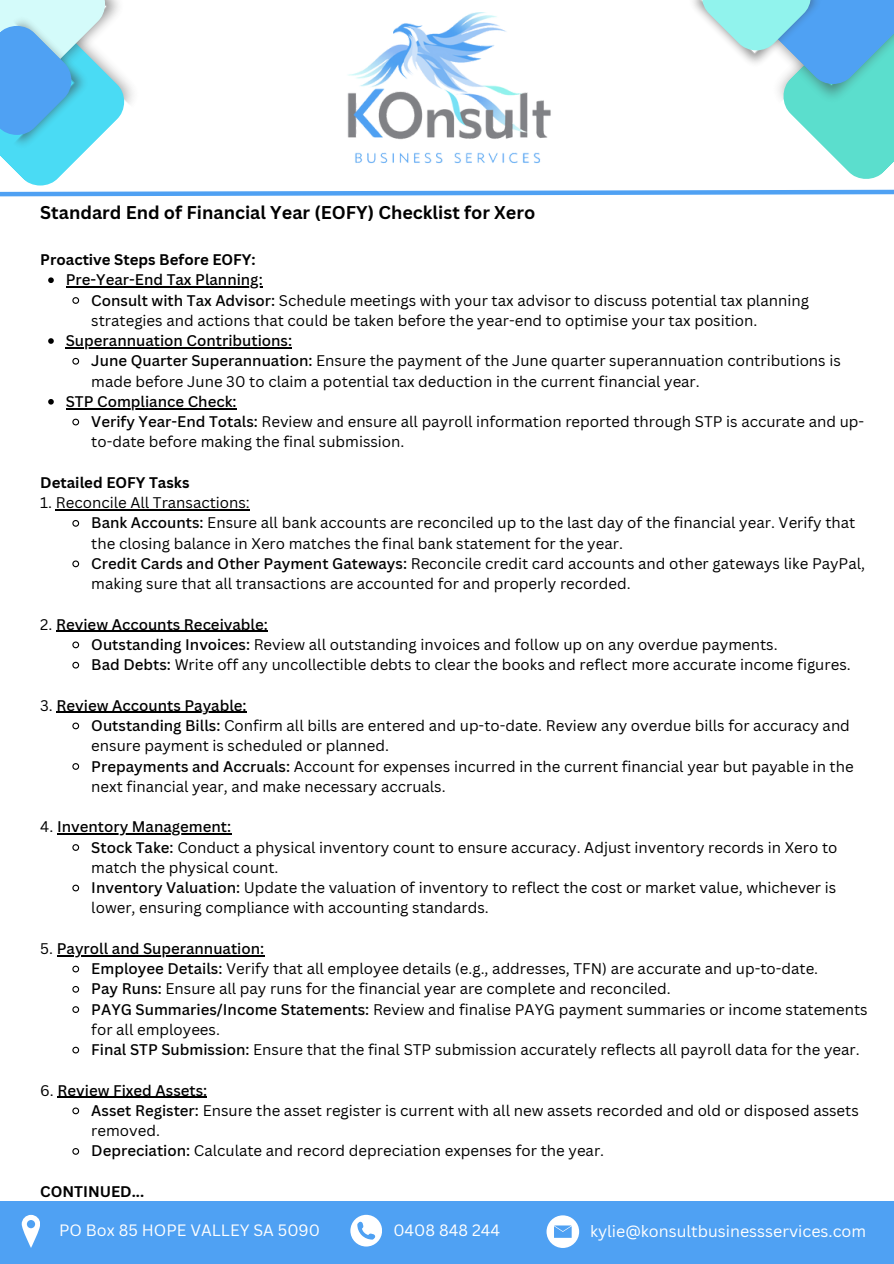
<style>
.page{position:relative;width:894px;height:1264px;background:#fff}
.page>*{position:absolute;margin:0;border:0;box-sizing:border-box;transform-origin:0 0}
.t1{font:700 18px "Canva Sans";color:#000}
.t2{font:16.05px "Canva Sans";color:#fff}
.t3{font:15px/20.2px "Canva Sans";color:#000}
.t4{font:500 15px "Canva Sans";color:#000}
.t5{font:700 15px "Canva Sans";color:#000}
.s1{font-weight:500}
.s2{font-weight:400}
</style>
<div class="page">
<svg style="left:0;top:0;width:893px;height:197px"></svg>
<div style="left:0;top:1200px;width:893px;height:63px;background:#4fa1f3"></div>
<div style="left:546px;top:1215px;width:33px;height:32px;background:#fff;border-radius:50%"></div>
<svg style="left:554px;top:1225px;width:17px;height:12px"></svg>
<svg style="left:350px;top:1214px;width:32px;height:32px"></svg>
<svg style="left:22px;top:1214px;width:18px;height:33px"></svg>
<svg style="left:48px;top:277px;width:6px;height:6px"></svg>
<hr style="left:66px;top:286px;width:197px;height:1px;background:#000">
<svg style="left:72px;top:297px;width:8px;height:7px"></svg>
<svg style="left:48px;top:338px;width:6px;height:6px"></svg>
<hr style="left:66px;top:347px;width:226px;height:1px;background:#000">
<svg style="left:72px;top:357px;width:8px;height:8px"></svg>
<svg style="left:48px;top:399px;width:6px;height:5px"></svg>
<hr style="left:66px;top:408px;width:170px;height:1px;background:#000">
<svg style="left:72px;top:418px;width:8px;height:8px"></svg>
<hr style="left:56px;top:509px;width:194px;height:1px;background:#000">
<svg style="left:72px;top:520px;width:8px;height:7px"></svg>
<svg style="left:72px;top:560px;width:8px;height:8px"></svg>
<hr style="left:56px;top:631px;width:212px;height:1px;background:#000">
<svg style="left:72px;top:641px;width:8px;height:8px"></svg>
<svg style="left:72px;top:661px;width:8px;height:8px"></svg>
<hr style="left:57px;top:712px;width:189px;height:1px;background:#000">
<svg style="left:72px;top:722px;width:8px;height:8px"></svg>
<svg style="left:72px;top:763px;width:8px;height:7px"></svg>
<hr style="left:57px;top:833px;width:174px;height:1px;background:#000">
<svg style="left:72px;top:844px;width:8px;height:7px"></svg>
<svg style="left:72px;top:884px;width:8px;height:8px"></svg>
<hr style="left:57px;top:955px;width:207px;height:1px;background:#000">
<svg style="left:72px;top:965px;width:8px;height:8px"></svg>
<svg style="left:72px;top:986px;width:8px;height:7px"></svg>
<svg style="left:72px;top:1006px;width:8px;height:7px"></svg>
<svg style="left:72px;top:1046px;width:8px;height:8px"></svg>
<hr style="left:58px;top:1096px;width:149px;height:1px;background:#000">
<svg style="left:72px;top:1107px;width:8px;height:8px"></svg>
<svg style="left:72px;top:1148px;width:8px;height:7px"></svg>
<p class="t1" style="left:40px;top:200px;width:496px">Standard End of Financial Year (EOFY) Checklist for Xero</p>
<p class="t5" style="left:40px;top:249px;width:217px">Proactive Steps Before EOFY:</p>
<p class="t4" style="left:66px;top:269px;width:198px">Pre-Year-End Tax Planning:</p>
<p class="t3" style="left:91px;top:289px;width:719px"><span class="s1">Consult with Tax Advisor:</span> Schedule meetings with your tax advisor to discuss potential tax planning strategies and actions that could be taken before the year-end to optimise your tax position.</p>
<p class="t4" style="left:66px;top:330px;width:228px">Superannuation Contributions:</p>
<p class="t3" style="left:91px;top:350px;width:750px"><span class="s1">June Quarter Superannuation:</span> Ensure the payment of the June quarter superannuation contributions is made before June 30 to claim a potential tax deduction in the current financial year.</p>
<p class="t4" style="left:66px;top:391px;width:172px">STP Compliance Check:</p>
<p class="t3" style="left:91px;top:411px;width:774px"><span class="s1">Verify Year-End Totals:</span> Review and ensure all payroll information reported through STP is accurate and up&shy;to-date before making the final submission.</p>
<p class="t5" style="left:40px;top:472px;width:151px">Detailed EOFY Tasks</p>
<p class="t3" style="left:40px;top:492px;width:211px">1. Reconcile All Transactions:</p>
<p class="t3" style="left:91px;top:512px;width:765px"><span class="s1">Bank Accounts:</span> Ensure all bank accounts are reconciled up to the last day of the financial year. Verify that the closing balance in Xero matches the final bank statement for the year.</p>
<p class="t3" style="left:91px;top:553px;width:775px"><span class="s1">Credit Cards and Other Payment Gateways:</span> Reconcile credit card accounts and other gateways like PayPal, making sure that all transactions are accounted for and properly recorded.</p>
<p class="t4" style="left:40px;top:613px;width:229px"><span class="s2">2.</span> Review Accounts Receivable:</p>
<p class="t3" style="left:91px;top:634px;width:687px"><span class="s1">Outstanding Invoices:</span> Review all outstanding invoices and follow up on any overdue payments.</p>
<p class="t3" style="left:91px;top:654px;width:760px"><span class="s1">Bad Debts:</span> Write off any uncollectible debts to clear the books and reflect more accurate income figures.</p>
<p class="t4" style="left:40px;top:694px;width:208px"><span class="s2">3.</span> Review Accounts Payable:</p>
<p class="t3" style="left:91px;top:715px;width:760px"><span class="s1">Outstanding Bills:</span> Confirm all bills are entered and up-to-date. Review any overdue bills for accuracy and</p>
<p class="t3" style="left:91px;top:735px;width:763px">ensure payment is scheduled or planned.<br><span class="s1">Prepayments and Accruals:</span> Account for expenses incurred in the current financial year but payable in the</p>
<p class="t3" style="left:91px;top:775px;width:356px">next financial year, and make necessary accruals.</p>
<p class="t4" style="left:40px;top:816px;width:192px"><span class="s2">4.</span> Inventory Management:</p>
<p class="t3" style="left:91px;top:836px;width:747px"><span class="s1">Stock Take:</span> Conduct a physical inventory count to ensure accuracy. Adjust inventory records in Xero to</p>
<p class="t3" style="left:91px;top:856px;width:746px">match the physical count.<br><span class="s1">Inventory Valuation:</span> Update the valuation of inventory to reflect the cost or market value, whichever is</p>
<p class="t3" style="left:91px;top:897px;width:399px">lower, ensuring compliance with accounting standards.</p>
<p class="t4" style="left:40px;top:937px;width:225px"><span class="s2">5.</span> Payroll and Superannuation:</p>
<p class="t3" style="left:91px;top:958px;width:728px"><span class="s1">Employee Details:</span> Verify that all employee details (e.g., addresses, TFN) are accurate and up-to-date.</p>
<p class="t3" style="left:91px;top:978px;width:581px"><span class="s1">Pay Runs:</span> Ensure all pay runs for the financial year are complete and reconciled.</p>
<p class="t3" style="left:91px;top:998px;width:777px"><span class="s1">PAYG Summaries/Income Statements:</span> Review and finalise PAYG payment summaries or income statements</p>
<p class="t3" style="left:91px;top:1018px;width:769px">for all employees.<br><span class="s1">Final STP Submission:</span> Ensure that the final STP submission accurately reflects all payroll data for the year.</p>
<h2 class="t4" style="left:40px;top:1079px;width:168px"><span class="s2">6.</span> Review Fixed Assets:</h2>
<p class="t3" style="left:91px;top:1099px;width:768px"><span class="s1">Asset Register:</span> Ensure the asset register is current with all new assets recorded and old or disposed assets</p>
<p class="t3" style="left:91px;top:1120px;width:514px">removed.<br><span class="s1">Depreciation:</span> Calculate and record depreciation expenses for the year.</p>
<p class="t5" style="left:40px;top:1180px;width:105px">CONTINUED...</p>
<p class="t2" style="left:59px;top:1218px;width:262px">PO Box 85 HOPE VALLEY SA 5090</p>
<h3 class="t2" style="left:393px;top:1218px;width:108px">0408 848 244</h3>
<h1 class="t2" style="left:590px;top:1219px;width:277px">kylie@konsultbusinessservices.com</h1>
</div>
